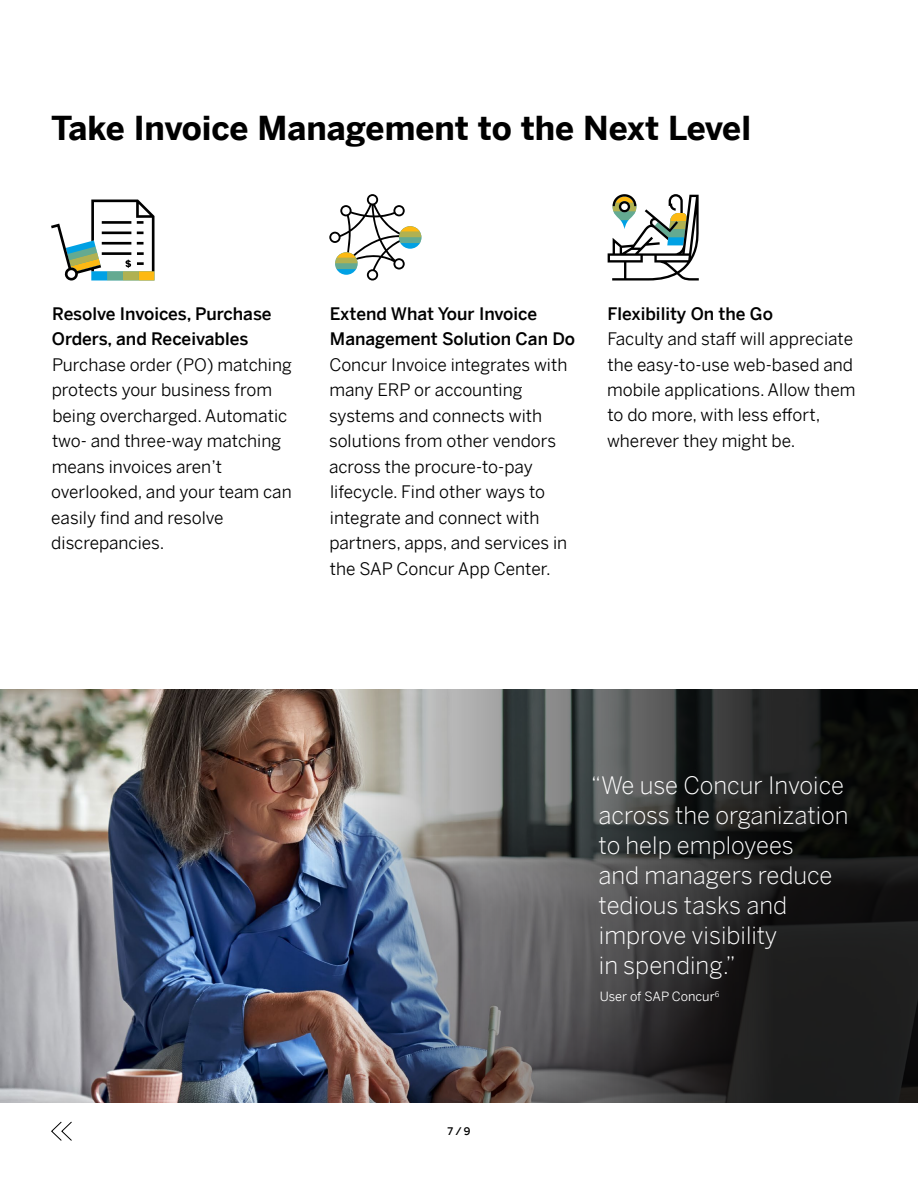
<style>
.page{position:relative;width:918px;height:1188px;background:#fff}
.page>*{position:absolute;margin:0;border:0;box-sizing:border-box;transform-origin:0 0}
.t1{font:700 33px "Benton Sans";color:#000}
.t2{font:300 24px/30px "Benton Sans";color:#fff}
.t3{font:17.25px/25.5px "Benton Sans";color:#000}
.t4{font:500 17.25px/25.5px "Benton Sans";color:#000}
.t5{font:12.75px "Benton Sans";color:#fff}
.t6{font:500 10.5px "Benton Sans";color:#000}
</style>
<div class="page">
<img style="left:0;top:689px;width:51px;height:413px">
<img style="left:51px;top:689px;width:867px;height:413px">
<svg style="left:51px;top:1121px;width:21px;height:20px"></svg>
<svg style="left:51px;top:200px;width:104px;height:81px"></svg>
<svg style="left:329px;top:194px;width:92px;height:87px"></svg>
<svg style="left:608px;top:194px;width:91px;height:87px"></svg>
<h1 class="t1" style="left:51px;top:100px;width:702px">Take Invoice Management to the Next Level</h1>
<p class="t4" style="left:52px;top:299px;width:221px">Resolve Invoices, Purchase<br>Orders, and Receivables</p>
<p class="t3" style="left:51px;top:349px;width:242px">Purchase order (PO) matching protects your business from being overcharged. Automatic two- and three-way matching means invoices aren’t overlooked, and your team can easily find and resolve discrepancies.</p>
<p class="t4" style="left:330px;top:299px;width:247px">Extend What Your Invoice<br>Management Solution Can Do</p>
<p class="t3" style="left:329px;top:349px;width:240px">Concur Invoice integrates with many ERP or accounting systems and connects with solutions from other vendors across the procure-to-pay lifecycle. Find other ways to integrate and connect with partners, apps, and services in the SAP Concur App Center.</p>
<p class="t4" style="left:608px;top:299px;width:167px">Flexibility On the Go</p>
<p class="t3" style="left:607px;top:324px;width:250px">Faculty and staff will appreciate the easy-to-use web-based and mobile applications. Allow them to do more, with less effort, wherever they might be.</p>
<p class="t6" style="left:448px;top:1122px;width:24px">7 / 9</p>
<h2 class="t2" style="left:598px;top:767px;width:252px;text-indent:-8px">“We use Concur Invoice across the organization to help employees<br>and managers reduce tedious tasks and improve visibility<br>in spending.”</h2>
<p class="t5" style="left:600px;top:985px;width:121px">User of SAP Concur<sup>6</sup></p>
</div>
